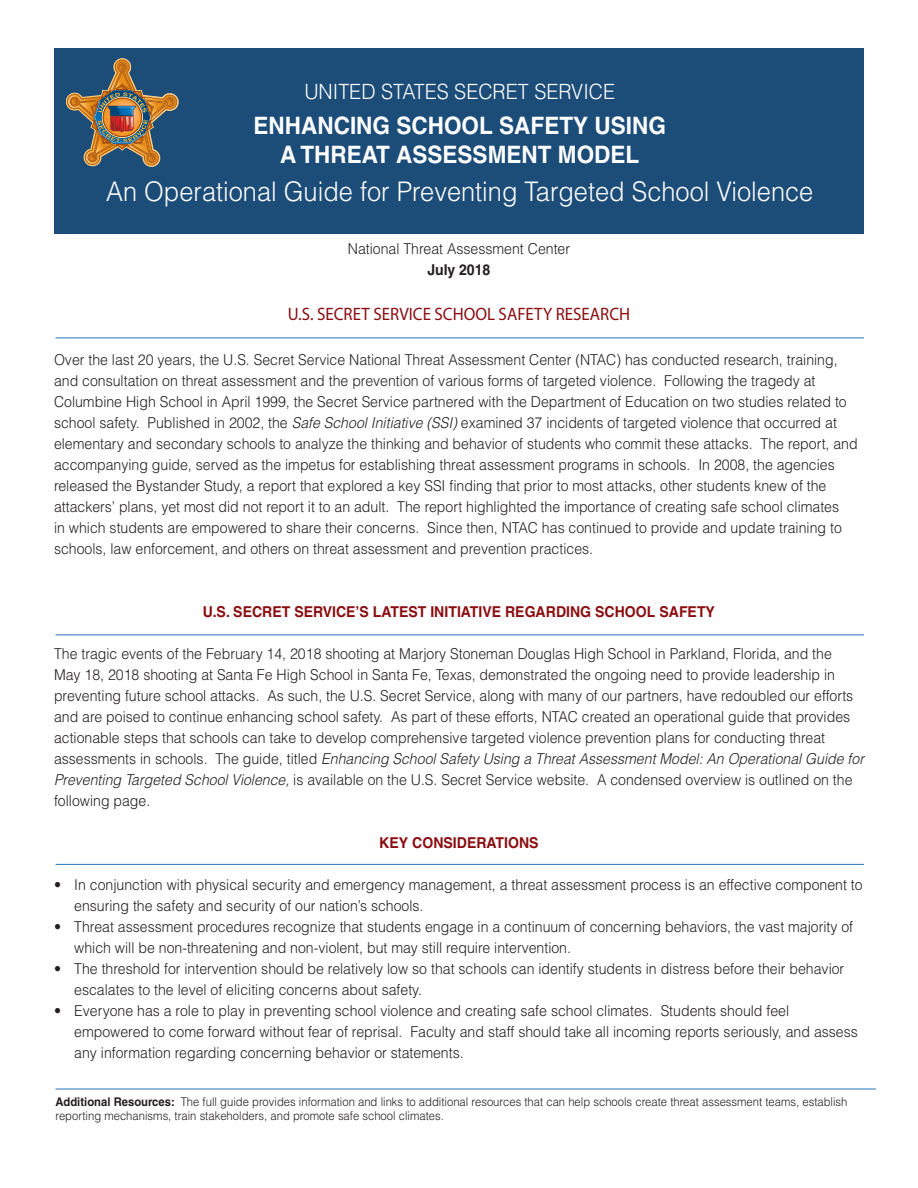
<style>
.page{position:relative;width:918px;height:1188px;background:#fff}
.page>*{position:absolute;margin:0;border:0;box-sizing:border-box;transform-origin:0 0}
.t1{font:300 27px "Helvetica";color:#fff;scale:.94 1}
.t2{font:700 24px/28.8px "Helvetica";color:#fff;text-align:center;scale:.94 1}
.t3{font:300 21px "Helvetica";color:#fff;scale:.94 1}
.t4{font:18px "Myriad Pro";color:#8b0d10;scale:.94 1}
.t5{font:300 15px/21px "Helvetica";color:#231f20;scale:.94 1}
.t6{font:700 15px "Helvetica";color:#8b0d10;scale:.94 1}
.t7{font:700 15px "Helvetica";color:#231f20;scale:.94 1}
.t8{font:300 12px/14.4px "Helvetica";color:#231f20;scale:.94 1}
.s1{font-style:italic}
.s2{font-weight:700}
</style>
<div class="page">
<div style="left:54px;top:48px;width:810px;height:185px;background:#1c4c78"></div>
<hr style="left:56px;top:1089px;width:820px;height:1px;background:#2574b7">
<hr style="left:56px;top:864px;width:808px;height:1px;background:#2574b7">
<hr style="left:56px;top:634px;width:808px;height:1px;background:#2574b7">
<hr style="left:56px;top:338px;width:808px;height:1px;background:#2574b7">
<svg style="left:66px;top:59px;width:113px;height:108px"></svg>
<h3 class="t3" style="left:304px;top:78px;width:332px">UNITED STATES SECRET SERVICE</h3>
<h2 class="t2" style="left:254px;top:111px;width:440px">ENHANCING SCHOOL SAFETY USING<br>A THREAT ASSESSMENT MODEL</h2>
<h1 class="t1" style="left:106px;top:175px;width:754px">An Operational Guide for Preventing Targeted School Violence</h1>
<p class="t5" style="left:348px;top:237px;width:238px">National Threat Assessment Center</p>
<p class="t7" style="left:428px;top:260px;width:69px">July 2018</p>
<p class="t4" style="left:288px;top:303px;width:366px">U.S. SECRET SERVICE SCHOOL SAFETY RESEARCH</p>
<p class="t5" style="left:54px;top:348px;width:857px">Over the last 20 years, the U.S. Secret Service National Threat Assessment Center (NTAC) has conducted research, training, and consultation on threat assessment and the prevention of various forms of targeted violence. Following the tragedy at Columbine High School in April 1999, the Secret Service partnered with the Department of Education on two studies related to school safety. Published in 2002, the <span class="s1">Safe School Initiative (SSI)</span> examined 37 incidents of targeted violence that occurred at elementary and secondary schools to analyze the thinking and behavior of students who commit these attacks. The report, and accompanying guide, served as the impetus for establishing threat assessment programs in schools. In 2008, the agencies released the Bystander Study, a report that explored a key SSI finding that prior to most attacks, other students knew of the attackers’ plans, yet most did not report it to an adult. The report highlighted the importance of creating safe school climates<br>in which students are empowered to share their concerns. Since then, NTAC has continued to provide and update training to schools, law enforcement, and others on threat assessment and prevention practices.</p>
<p class="t6" style="left:203px;top:602px;width:546px">U.S. SECRET SERVICE’S LATEST INITIATIVE REGARDING SCHOOL SAFETY</p>
<p class="t5" style="left:54px;top:642px;width:863px">The tragic events of the February 14, 2018 shooting at Marjory Stoneman Douglas High School in Parkland, Florida, and the<br>May 18, 2018 shooting at Santa Fe High School in Santa Fe, Texas, demonstrated the ongoing need to provide leadership in preventing future school attacks. As such, the U.S. Secret Service, along with many of our partners, have redoubled our efforts and are poised to continue enhancing school safety. As part of these efforts, NTAC created an operational guide that provides actionable steps that schools can take to develop comprehensive targeted violence prevention plans for conducting threat assessments in schools. The guide, titled <span class="s1">Enhancing School Safety Using a Threat Assessment Model: An Operational Guide for Preventing Targeted School Violence,</span> is available on the U.S. Secret Service website. A condensed overview is outlined on the following page.</p>
<p class="t6" style="left:379px;top:833px;width:171px">KEY CONSIDERATIONS</p>
<p class="t5" style="left:74px;top:873px;width:840px;text-indent:-20px">• In conjunction with physical security and emergency management, a threat assessment process is an effective component to ensuring the safety and security of our nation’s schools.</p>
<p class="t5" style="left:74px;top:915px;width:830px;text-indent:-20px">• Threat assessment procedures recognize that students engage in a continuum of concerning behaviors, the vast majority of which will be non-threatening and non-violent, but may still require intervention.</p>
<p class="t5" style="left:74px;top:957px;width:821px;text-indent:-20px">• The threshold for intervention should be relatively low so that schools can identify students in distress before their behavior escalates to the level of eliciting concerns about safety.</p>
<p class="t5" style="left:74px;top:999px;width:835px;text-indent:-20px">• Everyone has a role to play in preventing school violence and creating safe school climates. Students should feel empowered to come forward without fear of reprisal. Faculty and staff should take all incoming reports seriously, and assess any information regarding concerning behavior or statements.</p>
<p class="t8" style="left:56px;top:1094px;width:844px"><span class="s2">Additional Resources:</span> The full guide provides information and links to additional resources that can help schools create threat assessment teams, establish reporting mechanisms, train stakeholders, and promote safe school climates.</p>
</div>
